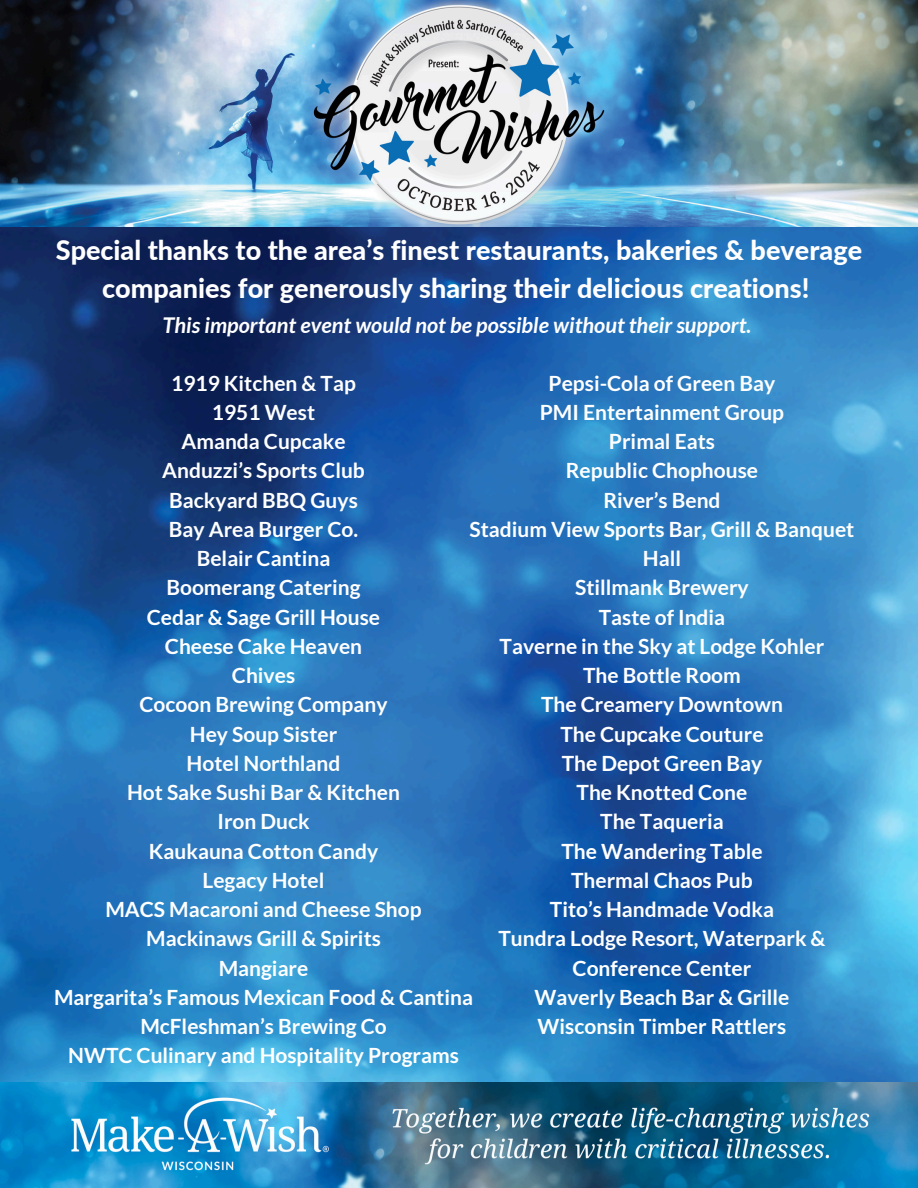
<style>
.page{position:relative;width:918px;height:1188px;background:#fff}
.page>*{position:absolute;margin:0;border:0;box-sizing:border-box;transform-origin:0 0}
.t1{font:800 27px/37.2px "Lato";color:#fff;text-align:center}
.t2{font:italic 700 21.75px "Lato";color:#fff}
.t3{font:700 21px/29.2px "Lato";color:#fff;text-align:center}
</style>
<div class="page">
<img style="left:0;top:226px;width:918px;height:857px">
<img style="left:0;top:0;width:918px;height:226px">
<img style="left:0;top:1083px;width:918px;height:105px">
<p class="t1" style="left:56px;top:231px;width:808px">Special thanks to the area’s finest restaurants, bakeries &amp; beverage companies for generously sharing their delicious creations!</p>
<p class="t2" style="left:162px;top:312px;width:590px">This important event would not be possible without their support.</p>
<p class="t3" style="left:171px;top:368px;width:186px">1919 Kitchen &amp; Tap</p>
<p class="t3" style="left:212px;top:397px;width:105px">1951 West</p>
<p class="t3" style="left:181px;top:426px;width:166px">Amanda Cupcake</p>
<p class="t3" style="left:162px;top:456px;width:204px">Anduzzi’s Sports Club</p>
<p class="t3" style="left:169px;top:485px;width:190px">Backyard BBQ Guys</p>
<p class="t3" style="left:169px;top:514px;width:191px">Bay Area Burger Co.</p>
<p class="t3" style="left:197px;top:543px;width:135px">Belair Cantina</p>
<p class="t3" style="left:166px;top:573px;width:196px">Boomerang Catering</p>
<p class="t3" style="left:147px;top:602px;width:235px">Cedar &amp; Sage Grill House</p>
<p class="t3" style="left:165px;top:631px;width:199px">Cheese Cake Heaven</p>
<p class="t3" style="left:232px;top:660px;width:65px">Chives</p>
<p class="t3" style="left:140px;top:690px;width:250px">Cocoon Brewing Company</p>
<p class="t3" style="left:190px;top:719px;width:149px">Hey Soup Sister</p>
<p class="t3" style="left:187px;top:748px;width:155px">Hotel Northland</p>
<p class="t3" style="left:127px;top:777px;width:274px">Hot Sake Sushi Bar &amp; Kitchen</p>
<p class="t3" style="left:217px;top:807px;width:94px">Iron Duck</p>
<p class="t3" style="left:149px;top:836px;width:231px">Kaukauna Cotton Candy</p>
<p class="t3" style="left:203px;top:865px;width:124px">Legacy Hotel</p>
<p class="t3" style="left:105px;top:894px;width:318px">MACS Macaroni and Cheese Shop</p>
<p class="t3" style="left:146px;top:924px;width:236px">Mackinaws Grill &amp; Spirits</p>
<p class="t3" style="left:219px;top:953px;width:91px">Mangiare</p>
<p class="t3" style="left:54px;top:982px;width:420px">Margarita’s Famous Mexican Food &amp; Cantina</p>
<p class="t3" style="left:140px;top:1011px;width:248px">McFleshman’s Brewing Co</p>
<p class="t3" style="left:68px;top:1041px;width:392px">NWTC Culinary and Hospitality Programs</p>
<p class="t3" style="left:549px;top:368px;width:228px">Pepsi-Cola of Green Bay</p>
<p class="t3" style="left:540px;top:397px;width:246px">PMI Entertainment Group</p>
<p class="t3" style="left:609px;top:426px;width:108px">Primal Eats</p>
<p class="t3" style="left:566px;top:456px;width:194px">Republic Chophouse</p>
<p class="t3" style="left:603px;top:485px;width:119px">River’s Bend</p>
<p class="t3" style="left:470px;top:514px;width:386px">Stadium View Sports Bar, Grill &amp; Banquet<br>Hall</p>
<p class="t3" style="left:575px;top:573px;width:175px">Stillmank Brewery</p>
<p class="t3" style="left:599px;top:602px;width:128px">Taste of India</p>
<p class="t3" style="left:500px;top:631px;width:326px">Taverne in the Sky at Lodge Kohler</p>
<p class="t3" style="left:583px;top:660px;width:159px">The Bottle Room</p>
<p class="t3" style="left:541px;top:690px;width:243px">The Creamery Downtown</p>
<p class="t3" style="left:560px;top:719px;width:205px">The Cupcake Couture</p>
<p class="t3" style="left:562px;top:748px;width:202px">The Depot Green Bay</p>
<p class="t3" style="left:577px;top:777px;width:172px">The Knotted Cone</p>
<p class="t3" style="left:600px;top:807px;width:125px">The Taqueria</p>
<p class="t3" style="left:561px;top:836px;width:203px">The Wandering Table</p>
<p class="t3" style="left:571px;top:865px;width:183px">Thermal Chaos Pub</p>
<p class="t3" style="left:550px;top:894px;width:226px">Tito’s Handmade Vodka</p>
<p class="t3" style="left:498px;top:924px;width:329px">Tundra Lodge Resort, Waterpark &amp;<br>Conference Center</p>
<p class="t3" style="left:534px;top:982px;width:257px">Waverly Beach Bar &amp; Grille</p>
<p class="t3" style="left:538px;top:1011px;width:250px">Wisconsin Timber Rattlers</p>
</div>
